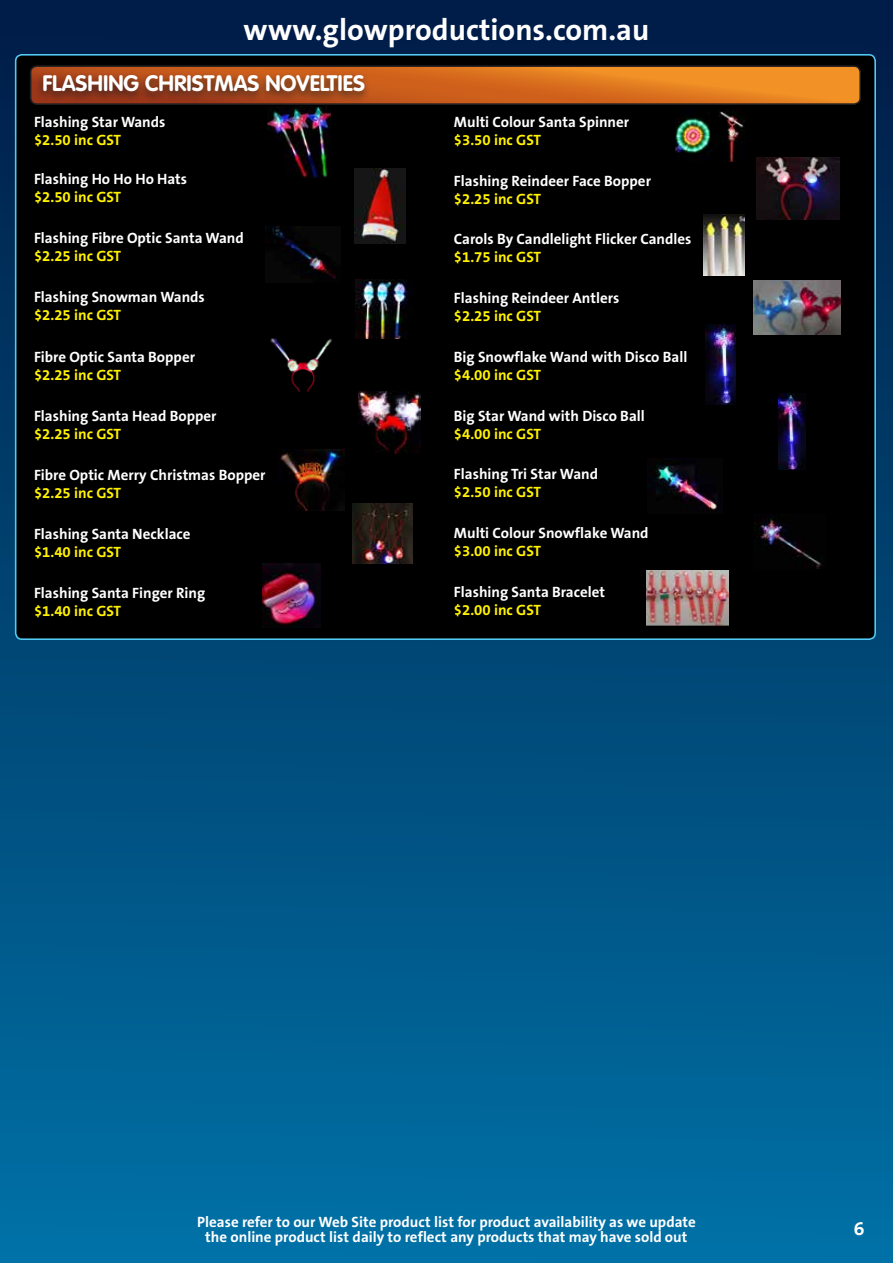
<style>
.page{position:relative;width:893px;height:1263px;background:#fff}
.page>*{position:absolute;margin:0;border:0;box-sizing:border-box;transform-origin:0 0}
.t1{font:700 30.3px "The Sans B7";color:#fff}
.t2{font:700 22.2px "VAG Rounded Std";color:#fff}
.t3{font:700 19.5px "The Sans B7";color:#fff}
.t4{font:700 15px/15px "The Sans B7";color:#fff;text-align:center}
.t5{font:700 15px "The Sans B7";color:#fff200}
</style>
<div class="page">
<div style="left:0;top:0;width:893px;height:1263px;background:linear-gradient(to bottom,#011d47,#0070a4)"></div>
<div style="left:16px;top:55px;width:859px;height:584px;background:#000;border-radius:6px"></div>
<svg style="left:33px;top:68px;width:825px;height:34px;background:#de7620"></svg>
<div style="left:30px;top:65px;width:831px;height:40px;border:2px solid #231f20;border-radius:6px"></div>
<div style="left:36px;top:72px;width:335px;height:31px;background:#231f20;opacity:.75"></div>
<img style="left:268px;top:106px;width:63px;height:72px">
<img style="left:355px;top:169px;width:50px;height:75px">
<img style="left:269px;top:227px;width:67px;height:52px">
<img style="left:356px;top:280px;width:52px;height:59px">
<img style="left:270px;top:338px;width:62px;height:54px">
<img style="left:358px;top:392px;width:63px;height:62px">
<img style="left:280px;top:450px;width:64px;height:60px">
<img style="left:353px;top:503px;width:60px;height:60px">
<img style="left:263px;top:563px;width:57px;height:65px">
<img style="left:676px;top:109px;width:69px;height:53px">
<img style="left:706px;top:325px;width:29px;height:80px">
<img style="left:648px;top:458px;width:75px;height:53px">
<img style="left:754px;top:515px;width:68px;height:54px">
<img style="left:757px;top:157px;width:82px;height:62px">
<img style="left:646px;top:570px;width:83px;height:55px">
<img style="left:704px;top:215px;width:41px;height:61px">
<img style="left:754px;top:281px;width:86px;height:54px">
<img style="left:778px;top:393px;width:27px;height:77px">
<h1 class="t1" style="left:244px;top:14px;width:407px">www.glowproductions.com.au</h1>
<h2 class="t2" style="left:42px;top:71px;width:324px">FLASHING CHRISTMAS NOVELTIES</h2>
<p class="t4" style="left:34px;top:115px;width:133px">Flashing Star Wands</p>
<p class="t5" style="left:34px;top:132px;width:89px">$2.50 inc GST</p>
<p class="t4" style="left:34px;top:172px;width:155px">Flashing Ho Ho Ho Hats</p>
<p class="t5" style="left:34px;top:189px;width:89px">$2.50 inc GST</p>
<p class="t4" style="left:34px;top:231px;width:211px">Flashing Fibre Optic Santa Wand</p>
<p class="t5" style="left:34px;top:248px;width:89px">$2.25 inc GST</p>
<p class="t4" style="left:34px;top:290px;width:172px">Flashing Snowman Wands</p>
<p class="t5" style="left:34px;top:307px;width:89px">$2.25 inc GST</p>
<p class="t4" style="left:34px;top:349px;width:163px">Fibre Optic Santa Bopper</p>
<p class="t5" style="left:34px;top:367px;width:89px">$2.25 inc GST</p>
<p class="t4" style="left:34px;top:409px;width:184px">Flashing Santa Head Bopper</p>
<p class="t5" style="left:34px;top:426px;width:89px">$2.25 inc GST</p>
<p class="t4" style="left:34px;top:468px;width:233px">Fibre Optic Merry Christmas Bopper</p>
<p class="t5" style="left:34px;top:485px;width:89px">$2.25 inc GST</p>
<p class="t4" style="left:34px;top:527px;width:158px">Flashing Santa Necklace</p>
<p class="t5" style="left:34px;top:544px;width:89px">$1.40 inc GST</p>
<p class="t4" style="left:34px;top:586px;width:173px">Flashing Santa Finger Ring</p>
<p class="t5" style="left:34px;top:603px;width:89px">$1.40 inc GST</p>
<p class="t4" style="left:454px;top:115px;width:177px">Multi Colour Santa Spinner</p>
<p class="t5" style="left:454px;top:132px;width:89px">$3.50 inc GST</p>
<p class="t4" style="left:454px;top:173px;width:199px">Flashing Reindeer Face Bopper</p>
<p class="t5" style="left:454px;top:191px;width:89px">$2.25 inc GST</p>
<p class="t4" style="left:454px;top:232px;width:239px">Carols By Candlelight Flicker Candles</p>
<p class="t5" style="left:454px;top:249px;width:89px">$1.75 inc GST</p>
<p class="t4" style="left:454px;top:291px;width:167px">Flashing Reindeer Antlers</p>
<p class="t5" style="left:454px;top:308px;width:89px">$2.25 inc GST</p>
<p class="t4" style="left:454px;top:350px;width:235px">Big Snowflake Wand with Disco Ball</p>
<p class="t5" style="left:454px;top:367px;width:89px">$4.00 inc GST</p>
<p class="t4" style="left:454px;top:408px;width:192px">Big Star Wand with Disco Ball</p>
<p class="t5" style="left:454px;top:426px;width:89px">$4.00 inc GST</p>
<p class="t4" style="left:454px;top:467px;width:146px">Flashing Tri Star Wand</p>
<p class="t5" style="left:454px;top:484px;width:89px">$2.50 inc GST</p>
<p class="t4" style="left:454px;top:526px;width:196px">Multi Colour Snowflake Wand</p>
<p class="t5" style="left:454px;top:543px;width:89px">$3.00 inc GST</p>
<p class="t4" style="left:454px;top:585px;width:153px">Flashing Santa Bracelet</p>
<p class="t5" style="left:454px;top:602px;width:89px">$2.00 inc GST</p>
<p class="t4" style="left:197px;top:1215px;width:500px">Please refer to our Web Site product list for product availability as we update the online product list daily to reflect any products that may have sold out</p>
<h3 class="t3" style="left:854px;top:1218px;width:12px">6</h3>
</div>
